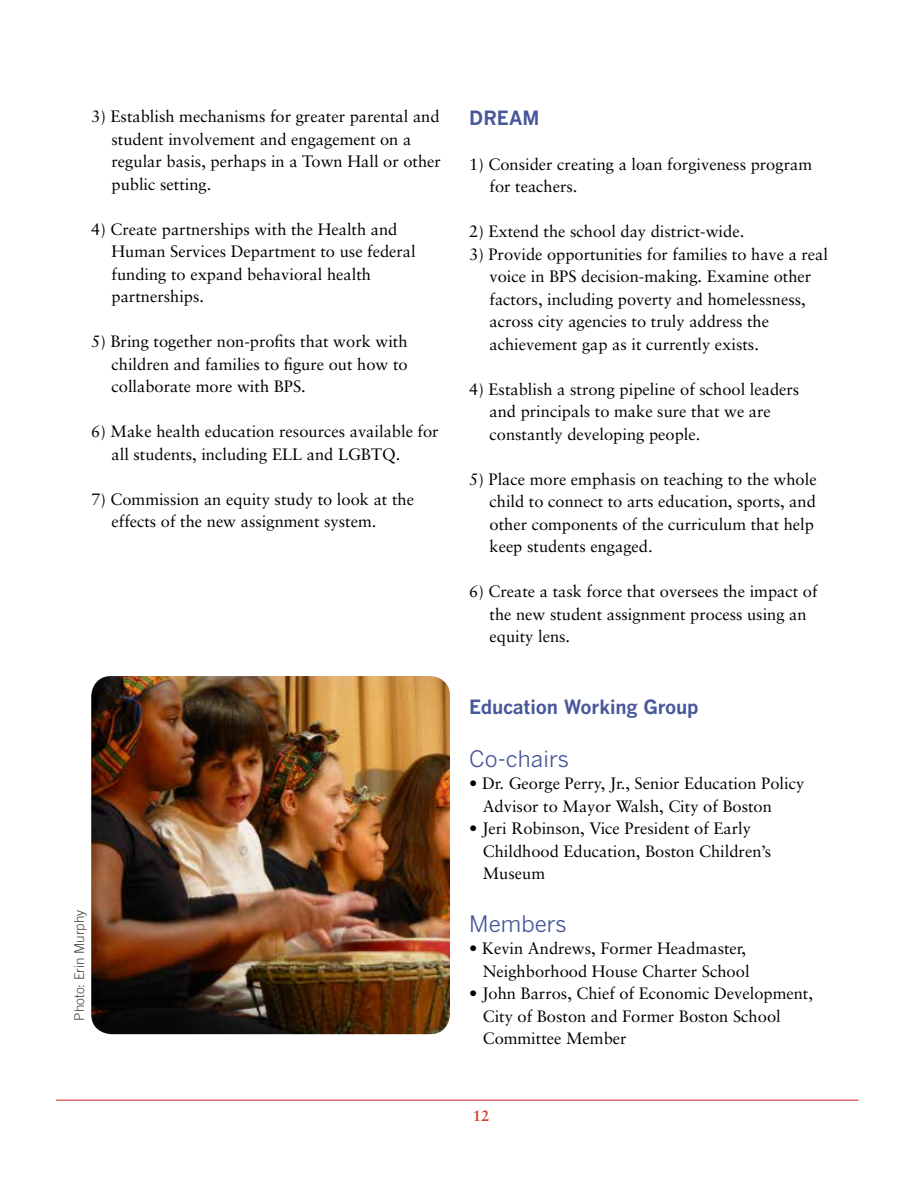
<style>
.page{position:relative;width:918px;height:1188px;background:#fff}
.page>*{position:absolute;margin:0;border:0;box-sizing:border-box;transform-origin:0 0}
.t1{font:22.5px "Benton Gothic";color:#47579a}
.t2{font:700 19.5px "Benton Gothic";letter-spacing:-.01em;color:#47579a}
.t3{font:16.5px/22.5px "Sabon";color:#000}
.t4{font:700 15px "Sabon";color:#d63b2c}
.t5{font:300 13.5px "Trade Gothic";color:#414042}
</style>
<div class="page">
<hr style="left:56px;top:1100px;width:803px;height:1px;background:#d31a21">
<img style="left:91px;top:676px;width:359px;height:358px">
<p class="t3" style="left:112px;top:105px;width:331px;text-indent:-20px">3) Establish mechanisms for greater parental and student involvement and engagement on a regular basis, perhaps in a Town Hall or other public setting.</p>
<p class="t3" style="left:112px;top:217px;width:306px;text-indent:-20px">4) Create partnerships with the Health and Human Services Department to use federal funding to expand behavioral health partnerships.</p>
<p class="t3" style="left:112px;top:330px;width:298px;text-align:justify;text-indent:-20px">5) Bring together non-profits that work with children and families to figure out how to collaborate more with BPS.</p>
<p class="t3" style="left:112px;top:420px;width:329px;text-indent:-20px">6) Make health education resources available for all students, including ELL and LGBTQ.</p>
<p class="t3" style="left:112px;top:487px;width:304px;text-indent:-20px">7) Commission an equity study to look at the effects of the new assignment system.</p>
<p class="t5" style="left:71px;top:1021px;width:113px;rotate:-90deg">Photo: Erin Murphy</p>
<p class="t2" style="left:469px;top:106px;width:29px">Dream</p>
<p class="t3" style="left:490px;top:153px;width:324px;text-indent:-20px">1) Consider creating a loan forgiveness program for teachers.</p>
<p class="t3" style="left:469px;top:220px;width:277px">2) Extend the school day district-wide.</p>
<p class="t3" style="left:490px;top:243px;width:340px;text-indent:-20px">3) Provide opportunities for families to have a real voice in BPS decision-making. Examine other factors, including poverty and homelessness, across city agencies to truly address the achievement gap as it currently exists.</p>
<p class="t3" style="left:490px;top:378px;width:311px;text-indent:-20px">4) Establish a strong pipeline of school leaders and principals to make sure that we are constantly developing people.</p>
<p class="t3" style="left:490px;top:468px;width:329px;text-indent:-20px">5) Place more emphasis on teaching to the whole child to connect to arts education, sports, and other components of the curriculum that help keep students engaged.</p>
<p class="t3" style="left:490px;top:580px;width:330px;text-indent:-20px">6) Create a task force that oversees the impact of the new student assignment process using an equity lens.</p>
<p class="t2" style="left:469px;top:695px;width:231px">Education Working Group</p>
<h1 class="t1" style="left:469px;top:745px;width:101px">Co-chairs</h1>
<p class="t3" style="left:483px;top:772px;width:323px;text-indent:-13px">• Dr. George Perry, Jr., Senior Education Policy<br>Advisor to Mayor Walsh, City of Boston</p>
<p class="t3" style="left:483px;top:817px;width:290px;text-indent:-13px">• Jeri Robinson, Vice President of Early<br>Childhood Education, Boston Children’s<br>Museum</p>
<h1 class="t1" style="left:469px;top:910px;width:99px">Members</h1>
<p class="t3" style="left:469px;top:937px;width:282px;text-align:right">• Kevin Andrews, Former Headmaster,<br>Neighborhood House Charter School</p>
<p class="t3" style="left:483px;top:982px;width:332px;text-indent:-13px">• John Barros, Chief of Economic Development,<br>City of Boston and Former Boston School<br>Committee Member</p>
<p class="t4" style="left:473px;top:1107px;width:18px">12</p>
</div>
